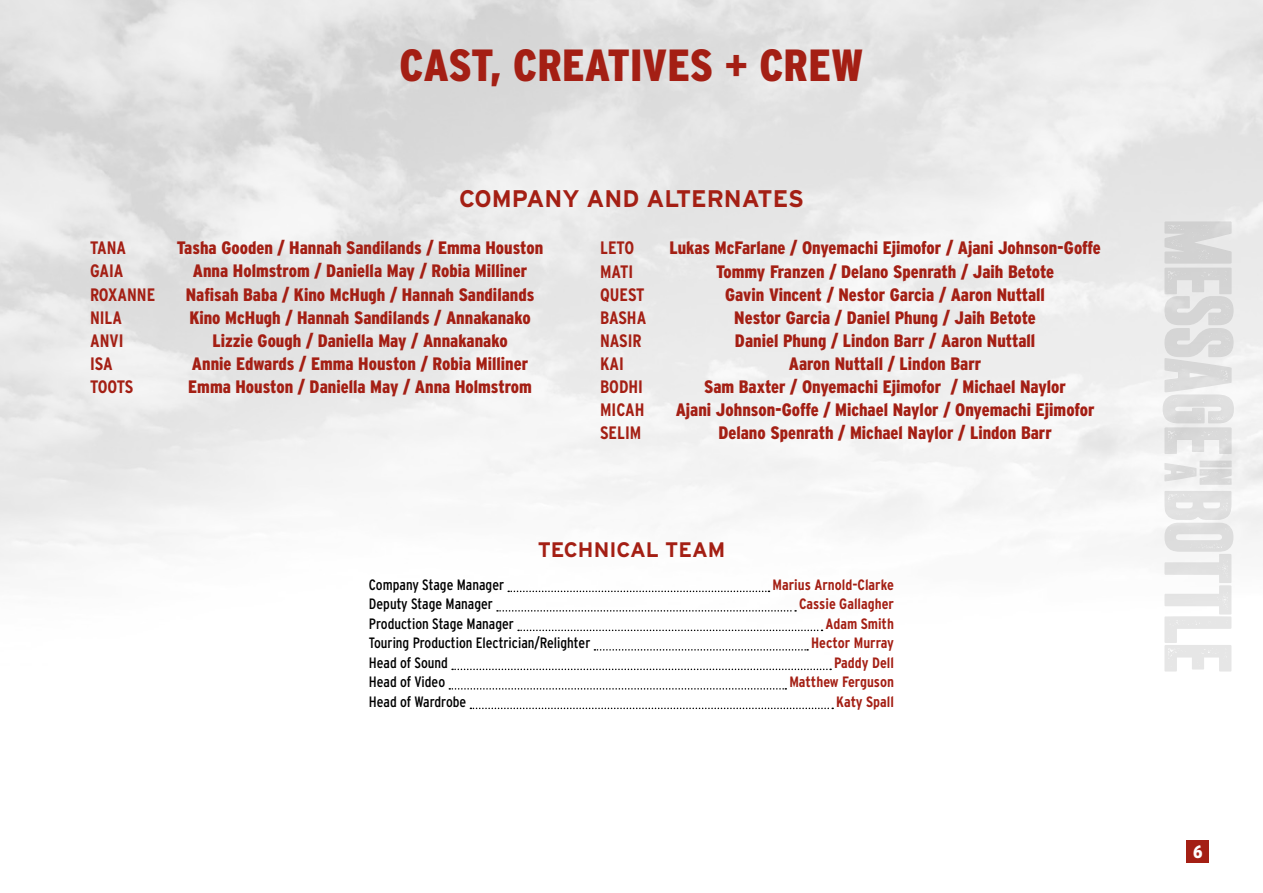
<style>
.page{position:relative;width:1263px;height:893px;background:#fff}
.page>*{position:absolute;margin:0;border:0;box-sizing:border-box;transform-origin:0 0}
.t1{font:900 45px "Interstate Condensed";color:#a41f14}
.t2{font:700 24px "Interstate";color:#a41f14}
.t3{font:700 21px "Interstate";color:#a41f14}
.t4{font:900 18px "Interstate Condensed";color:#a41f14}
.t5{font:700 18px "Interstate Condensed";color:#a41f14}
.t6{font:900 18px "Interstate Condensed";color:#fff}
.t7{font:15px "Interstate Condensed";color:#000}
.t8{font:700 15px "Interstate Condensed";color:#a41f14}
.s1{font-weight:700}
</style>
<div class="page">
<img style="left:0;top:0;width:1263px;height:710px">
<div style="left:1186px;top:840px;width:23px;height:23px;background:#a41f14"></div>
<svg style="left:1164px;top:491px;width:69px;height:180px"></svg>
<svg style="left:1164px;top:461px;width:67px;height:24px"></svg>
<svg style="left:1162px;top:221px;width:72px;height:233px;background:#dedede"></svg>
<svg style="left:508px;top:591px;width:261px;height:1px"></svg>
<svg style="left:497px;top:610px;width:299px;height:2px"></svg>
<svg style="left:518px;top:630px;width:304px;height:1px"></svg>
<svg style="left:594px;top:649px;width:214px;height:2px"></svg>
<svg style="left:452px;top:669px;width:379px;height:1px"></svg>
<svg style="left:449px;top:688px;width:337px;height:2px"></svg>
<svg style="left:470px;top:708px;width:363px;height:1px"></svg>
<h1 class="t1" style="left:399px;top:40px;width:465px">CAST, CREATIVES <span class="s1">+</span> CREW</h1>
<h2 class="t2" style="left:459px;top:185px;width:346px">COMPANY AND ALTERNATES</h2>
<p class="t5" style="left:90px;top:238px;width:38px">TANA</p>
<p class="t4" style="left:177px;top:238px;width:368px">Tasha Gooden / Hannah Sandilands / Emma Houston</p>
<p class="t5" style="left:90px;top:261px;width:35px">GAIA</p>
<p class="t4" style="left:193px;top:261px;width:336px">Anna Holmstrom / Daniella May / Robia Milliner</p>
<p class="t5" style="left:90px;top:284px;width:67px">ROXANNE</p>
<p class="t4" style="left:186px;top:284px;width:350px">Nafisah Baba / Kino McHugh / Hannah Sandilands</p>
<p class="t5" style="left:90px;top:307px;width:34px">NILA</p>
<p class="t4" style="left:189px;top:307px;width:343px">Kino McHugh / Hannah Sandilands / Annakanako</p>
<p class="t5" style="left:90px;top:330px;width:35px">ANVI</p>
<p class="t4" style="left:212px;top:330px;width:297px">Lizzie Gough / Daniella May / Annakanako</p>
<p class="t5" style="left:90px;top:353px;width:24px">ISA</p>
<p class="t4" style="left:192px;top:354px;width:338px">Annie Edwards / Emma Houston / Robia Milliner</p>
<p class="t5" style="left:90px;top:377px;width:45px">TOOTS</p>
<p class="t4" style="left:188px;top:377px;width:345px">Emma Houston / Daniella May / Anna Holmstrom</p>
<p class="t5" style="left:600px;top:238px;width:36px">LETO</p>
<p class="t4" style="left:669px;top:238px;width:433px">Lukas McFarlane / Onyemachi Ejimofor / Ajani Johnson-Goffe</p>
<p class="t5" style="left:600px;top:261px;width:35px">MATI</p>
<p class="t4" style="left:716px;top:261px;width:340px">Tommy Franzen / Delano Spenrath / Jaih Betote</p>
<p class="t5" style="left:600px;top:284px;width:46px">QUEST</p>
<p class="t4" style="left:725px;top:284px;width:321px">Gavin Vincent / Nestor Garcia / Aaron Nuttall</p>
<p class="t5" style="left:600px;top:307px;width:48px">BASHA</p>
<p class="t4" style="left:734px;top:307px;width:303px">Nestor Garcia / Daniel Phung / Jaih Betote</p>
<p class="t5" style="left:600px;top:330px;width:43px">NASIR</p>
<p class="t4" style="left:735px;top:330px;width:302px">Daniel Phung / Lindon Barr / Aaron Nuttall</p>
<p class="t5" style="left:600px;top:353px;width:25px">KAI</p>
<p class="t4" style="left:789px;top:354px;width:194px">Aaron Nuttall / Lindon Barr</p>
<p class="t5" style="left:600px;top:377px;width:45px">BODHI</p>
<p class="t4" style="left:704px;top:377px;width:363px">Sam Baxter / Onyemachi Ejimofor / Michael Naylor</p>
<p class="t5" style="left:600px;top:400px;width:46px">MICAH</p>
<p class="t4" style="left:676px;top:400px;width:420px">Ajani Johnson-Goffe / Michael Naylor / Onyemachi Ejimofor</p>
<p class="t5" style="left:600px;top:423px;width:43px">SELIM</p>
<p class="t4" style="left:718px;top:423px;width:335px">Delano Spenrath / Michael Naylor / Lindon Barr</p>
<p class="t3" style="left:538px;top:538px;width:189px">TECHNICAL TEAM</p>
<p class="t7" style="left:369px;top:576px;width:137px">Company Stage Manager</p>
<p class="t8" style="left:772px;top:576px;width:123px">Marius Arnold-Clarke</p>
<p class="t7" style="left:369px;top:596px;width:125px">Deputy Stage Manager</p>
<p class="t8" style="left:799px;top:596px;width:96px">Cassie Gallagher</p>
<p class="t7" style="left:369px;top:615px;width:147px">Production Stage Manager</p>
<p class="t8" style="left:825px;top:615px;width:70px">Adam Smith</p>
<p class="t7" style="left:369px;top:635px;width:223px">Touring Production Electrician/Relighter</p>
<p class="t8" style="left:811px;top:635px;width:84px">Hector Murray</p>
<p class="t7" style="left:369px;top:654px;width:81px">Head of Sound</p>
<p class="t8" style="left:834px;top:654px;width:61px">Paddy Dell</p>
<p class="t7" style="left:369px;top:674px;width:78px">Head of Video</p>
<p class="t8" style="left:789px;top:674px;width:106px">Matthew Ferguson</p>
<p class="t7" style="left:369px;top:693px;width:99px">Head of Wardrobe</p>
<p class="t8" style="left:836px;top:693px;width:59px">Katy Spall</p>
<p class="t6" style="left:1193px;top:841px;width:11px">6</p>
</div>
